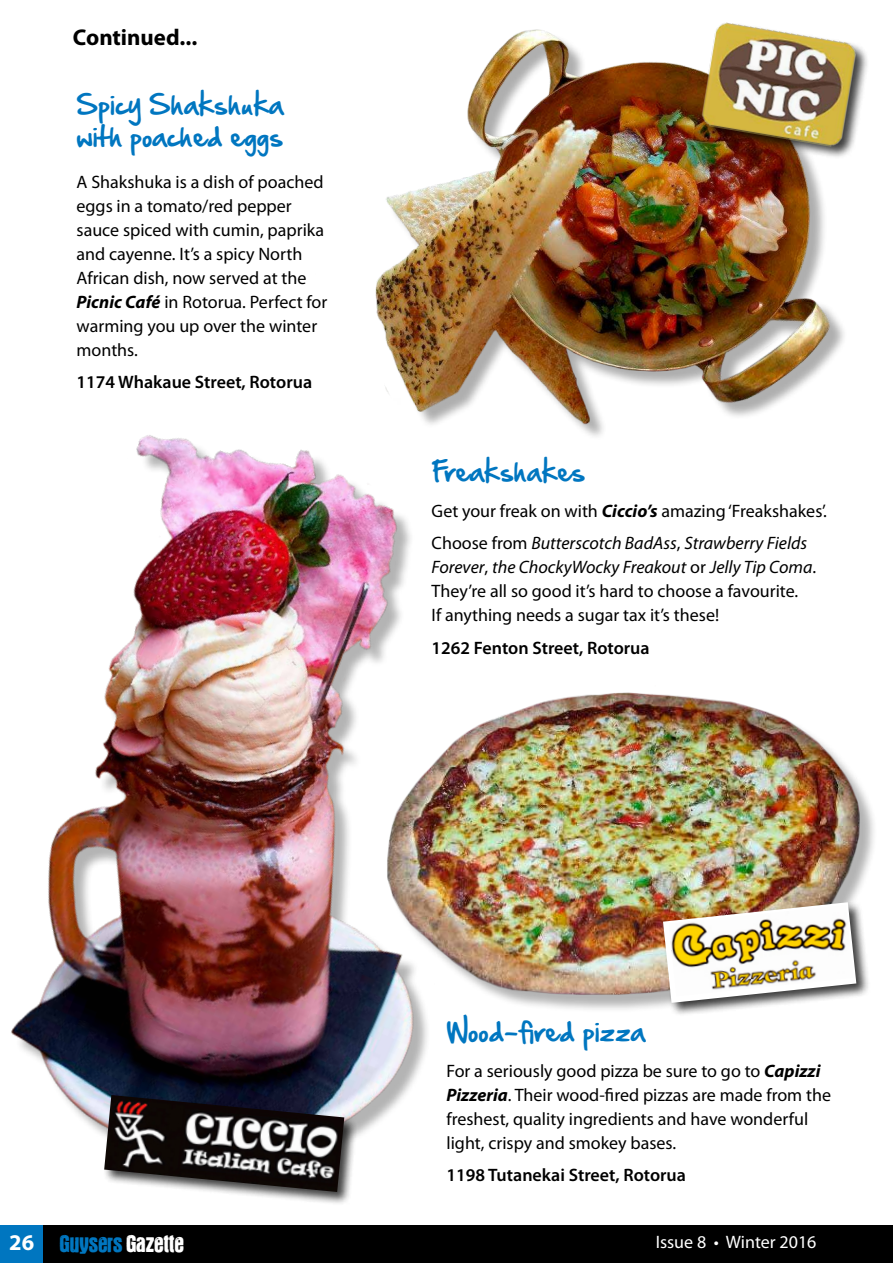
<style>
.page{position:relative;width:893px;height:1263px;background:#fff}
.page>*{position:absolute;margin:0;border:0;box-sizing:border-box;transform-origin:0 0}
.t1{font:900 25.5px "Gustav";color:#0076c0}
.t2{font:24.3px/32.4px "Hand Of Sean";color:#0076c0}
.t3{font:700 22.8px "Myriad Pro";color:#000}
.t4{font:18px/24px "Myriad Pro";color:#000}
.t5{font:600 18px "Myriad Pro";color:#000}
.t6{font:18px "Myriad Pro";color:#fff}
.s1{font-weight:700;font-style:italic}
.s2{font-style:italic}
.s3{font-family:"Myriad Pro";font-weight:700;font-size:22.5px;color:#fff}
.s4{color:#fff}
</style>
<div class="page">
<img style="left:11px;top:435px;width:416px;height:701px">
<div style="left:102px;top:1093px;width:256px;height:113px;background:#000;opacity:.75"></div>
<img style="left:104px;top:1095px;width:240px;height:97px">
<img style="left:281px;top:29px;width:563px;height:462px">
<div style="left:700px;top:22px;width:169px;height:137px;background:#000;opacity:.75"></div>
<img style="left:688px;top:22px;width:181px;height:128px">
<img style="left:372px;top:674px;width:502px;height:338px">
<div style="left:661px;top:900px;width:209px;height:117px;background:#000;opacity:.75"></div>
<img style="left:663px;top:902px;width:193px;height:101px">
<img style="left:669px;top:905px;width:185px;height:91px">
<div style="left:0;top:1225px;width:44px;height:38px;background:#0076c0"></div>
<div style="left:43px;top:1225px;width:850px;height:38px;background:#000"></div>
<p class="t3" style="left:73px;top:22px;width:126px">Continued...</p>
<h2 class="t2" style="left:77px;top:88px;width:208px">Spicy Shakshuka with poached eggs</h2>
<p class="t4" style="left:77px;top:170px;width:252px">A Shakshuka is a dish of poached eggs in a tomato/red pepper sauce spiced with cumin, paprika and cayenne. It’s a spicy North<br>African dish, now served at the<br><span class="s1">Picnic Café</span> in Rotorua. Perfect for warming you up over the winter months.</p>
<p class="t5" style="left:77px;top:371px;width:237px">1174 Whakaue Street, Rotorua</p>
<h2 class="t2" style="left:432px;top:455px;width:155px">Freakshakes</h2>
<p class="t4" style="left:432px;top:494px;width:397px;line-height:32.5px">Get your freak on with <span class="s1">Ciccio’s</span> amazing ‘Freakshakes’.<br>Choose from <span class="s2">Butterscotch BadAss</span>, <span class="s2">Strawberry Fields</span></p>
<p class="t4" style="left:432px;top:555px;width:386px"><span class="s2">Forever</span>, <span class="s2">the ChockyWocky Freakout</span> or <span class="s2">Jelly Tip Coma</span>.<br>They’re all so good it’s hard to choose a favourite.<br>If anything needs a sugar tax it’s these!</p>
<p class="t5" style="left:432px;top:636px;width:220px">1262 Fenton Street, Rotorua</p>
<h2 class="t2" style="left:446px;top:1015px;width:200px">Wood-fired pizza</h2>
<p class="t4" style="left:446px;top:1058px;width:386px">For a seriously good pizza be sure to go to <span class="s1">Capizzi Pizzeria</span>. Their wood-fired pizzas are made from the freshest, quality ingredients and have wonderful light, crispy and smokey bases.</p>
<p class="t5" style="left:446px;top:1163px;width:241px">1198 Tutanekai Street, Rotorua</p>
<h1 class="t1" style="left:9px;top:1233px;width:176px"><span class="s3">26</span> Guysers <span class="s4">Gazette</span></h1>
<p class="t6" style="left:656px;top:1230px;width:162px">Issue 8 • Winter 2016</p>
</div>
